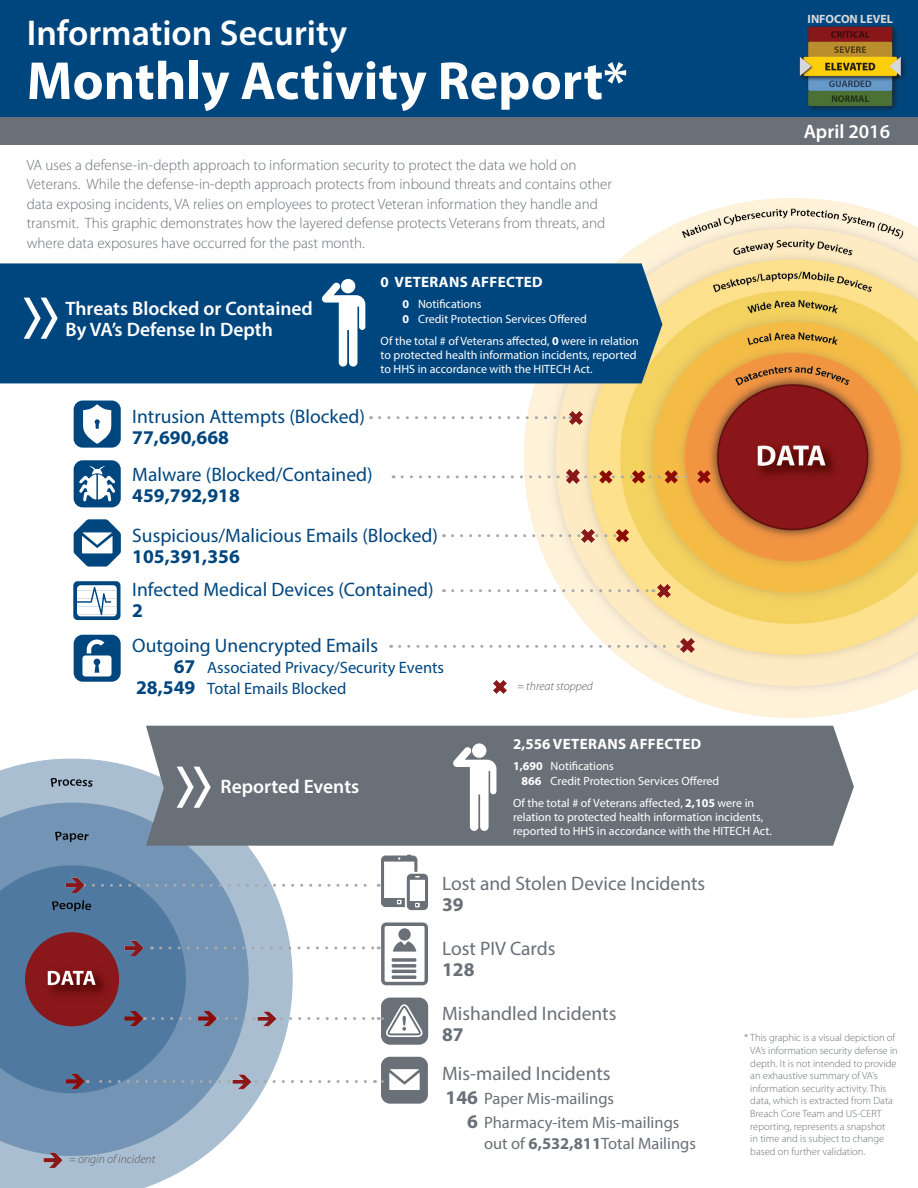
<style>
.page{position:relative;width:918px;height:1188px;background:#fff}
.page>*{position:absolute;margin:0;border:0;box-sizing:border-box;transform-origin:0 0}
.t1{font:700 54px "Myriad Pro";color:#fff}
.t2{font:600 36px "Myriad Pro";color:#fff}
.t3{font:19.5px "Myriad Pro";color:#00467e}
.t4{font:19.5px "Myriad Pro";color:#697077}
.t5{font:600 19.5px/21px "Myriad Pro";color:#fff}
.t6{font:700 19.5px "Myriad Pro";color:#00467e}
.t7{font:700 19.5px "Myriad Pro";color:#697077}
.t8{font:16.5px "Myriad Pro";color:#697077}
.t9{font:16.5px "Myriad Pro";color:#00467e}
.t10{font:300 15px/19.5px "Myriad Pro";color:#697077}
.t11{font:700 15px "Myriad Pro";letter-spacing:.02em;color:#fff}
.t12{font:12px/14.4px "Myriad Pro";color:#fff}
.t13{font:italic 300 12px "Myriad Pro";color:#57585a}
.t14{font:700 12px "Myriad Pro";color:#d8d9db}
.t15{font:300 10.5px/12.6px "Myriad Pro";color:#697077}
.s1{font-weight:700}
.s2{font-weight:700;font-size:19.5px}
</style>
<div class="page">
<div style="left:0;top:0;width:918px;height:121px;background:#00467e"></div>
<div style="left:0;top:118px;width:918px;height:27px;background:#697077"></div>
<div style="left:74px;top:460px;width:47px;height:47px;background:#00467e;border-radius:9px"></div>
<svg style="left:79px;top:466px;width:36px;height:36px"></svg>
<svg style="left:74px;top:519px;width:47px;height:48px"></svg>
<div style="left:74px;top:401px;width:47px;height:47px;background:#00467e;border-radius:9px"></div>
<svg style="left:83px;top:404px;width:28px;height:40px"></svg>
<svg style="left:74px;top:635px;width:47px;height:47px"></svg>
<div style="left:381px;top:998px;width:47px;height:47px;background:#697077;border-radius:9px"></div>
<div style="left:381px;top:1057px;width:47px;height:47px;background:#697077;border-radius:9px"></div>
<svg style="left:389px;top:1069px;width:31px;height:21px"></svg>
<svg style="left:73px;top:581px;width:48px;height:39px"></svg>
<img style="left:799px;top:26px;width:106px;height:85px">
<img style="left:511px;top:198px;width:407px;height:528px">
<div style="left:0;top:263px;width:662px;height:120px;background:#00467e"></div>
<svg style="left:24px;top:298px;width:34px;height:41px"></svg>
<div style="left:341px;top:279px;width:14px;height:14px;background:#fff;border-radius:50%"></div>
<svg style="left:322px;top:282px;width:43px;height:85px"></svg>
<svg style="left:380px;top:416px;width:189px;height:3px"></svg>
<svg style="left:453px;top:589px;width:201px;height:3px"></svg>
<svg style="left:452px;top:529px;width:177px;height:13px"></svg>
<svg style="left:402px;top:470px;width:309px;height:13px"></svg>
<img style="left:569px;top:411px;width:14px;height:13px">
<img style="left:566px;top:470px;width:14px;height:13px">
<img style="left:581px;top:529px;width:14px;height:13px">
<img style="left:657px;top:584px;width:14px;height:13px">
<svg style="left:400px;top:639px;width:294px;height:13px"></svg>
<svg style="left:493px;top:680px;width:13px;height:13px"></svg>
<img style="left:0;top:758px;width:285px;height:430px">
<div style="left:146px;top:726px;width:708px;height:120px;background:#697077"></div>
<svg style="left:177px;top:767px;width:34px;height:41px"></svg>
<svg style="left:472px;top:743px;width:14px;height:15px"></svg>
<svg style="left:453px;top:747px;width:43px;height:84px"></svg>
<svg style="left:66px;top:1074px;width:300px;height:15px"></svg>
<svg style="left:84px;top:855px;width:344px;height:182px"></svg>
<img style="left:66px;top:878px;width:19px;height:15px">
<img style="left:125px;top:940px;width:19px;height:15px">
<img style="left:257px;top:1011px;width:19px;height:15px">
<img style="left:232px;top:1074px;width:19px;height:15px">
<img style="left:43px;top:1152px;width:19px;height:15px">
<h1 class="t2" style="left:27px;top:10px;width:322px">Information Security</h1>
<h1 class="t1" style="left:27px;top:46px;width:603px">Monthly Activity Report*</h1>
<p class="t10" style="left:27px;top:155px;width:587px">VA uses a defense-in-depth approach to information security to protect the data we hold on Veterans. While the defense-in-depth approach protects from inbound threats and contains other data exposing incidents, VA relies on employees to protect Veteran information they handle and transmit. This graphic demonstrates how the layered defense protects Veterans from threats, and where data exposures have occurred for the past month.</p>
<h2 class="t5" style="left:65px;top:297px;width:249px">Threats Blocked or Contained<br>By VA’s Defense In Depth</h2>
<h3 class="t11" style="left:381px;top:272px;width:164px">0 VETERANS AFFECTED</h3>
<p class="t12" style="left:402px;top:297px;width:81px"><span class="s1">0</span> Notifications</p>
<p class="t12" style="left:402px;top:311px;width:186px"><span class="s1">0</span> Credit Protection Services Offered</p>
<p class="t12" style="left:381px;top:333px;width:260px">Of the total # of Veterans affected, <span class="s1">0</span> were in relation to protected health information incidents, reported to HHS in accordance with the HITECH Act.</p>
<h4 class="t3" style="left:132px;top:404px;width:234px">Intrusion Attempts (Blocked)</h4>
<p class="t6" style="left:132px;top:424px;width:98px">77,690,668</p>
<h4 class="t3" style="left:132px;top:462px;width:242px">Malware (Blocked/Contained)</h4>
<p class="t6" style="left:132px;top:483px;width:109px">459,792,918</p>
<p class="t3" style="left:132px;top:524px;width:307px">Suspicious/Malicious Emails (Blocked)</p>
<p class="t6" style="left:132px;top:544px;width:109px">105,391,356</p>
<h4 class="t3" style="left:132px;top:577px;width:303px">Infected Medical Devices (Contained)</h4>
<p class="t6" style="left:132px;top:597px;width:12px">2</p>
<h4 class="t3" style="left:132px;top:633px;width:247px">Outgoing Unencrypted Emails</h4>
<p class="t9" style="left:174px;top:657px;width:272px"><span class="s2">67</span> Associated Privacy/Security Events</p>
<p class="t9" style="left:136px;top:678px;width:212px"><span class="s2">28,549</span> Total Emails Blocked</p>
<p class="t13" style="left:517px;top:679px;width:77px">= threat stopped</p>
<p class="t14" style="left:808px;top:11px;width:87px">INFOCON LEVEL</p>
<p class="t5" style="left:804px;top:121px;width:88px">April 2016</p>
<h2 class="t5" style="left:221px;top:776px;width:140px">Reported Events</h2>
<p class="t13" style="left:69px;top:1152px;width:88px">= origin of incident</p>
<h3 class="t11" style="left:513px;top:734px;width:189px">2,556 VETERANS AFFECTED</h3>
<p class="t12" style="left:513px;top:759px;width:102px"><span class="s1">1,690</span> Notifications</p>
<p class="t12" style="left:522px;top:773px;width:199px"><span class="s1">866</span> Credit Protection Services Offered</p>
<p class="t12" style="left:513px;top:795px;width:260px">Of the total # of Veterans affected, <span class="s1">2,105</span> were in relation to protected health information incidents, reported to HHS in accordance with the HITECH Act.</p>
<h4 class="t4" style="left:442px;top:871px;width:265px">Lost and Stolen Device Incidents</h4>
<p class="t7" style="left:442px;top:891px;width:23px">39</p>
<h4 class="t4" style="left:442px;top:936px;width:115px">Lost PIV Cards</h4>
<p class="t7" style="left:442px;top:957px;width:34px">128</p>
<h4 class="t4" style="left:442px;top:1001px;width:176px">Mishandled Incidents</h4>
<p class="t7" style="left:442px;top:1021px;width:23px">87</p>
<h4 class="t4" style="left:442px;top:1061px;width:170px">Mis-mailed Incidents</h4>
<p class="t8" style="left:446px;top:1088px;width:170px"><span class="s2">146</span> Paper Mis-mailings</p>
<p class="t8" style="left:467px;top:1112px;width:214px"><span class="s2">6</span> Pharmacy-item Mis-mailings</p>
<p class="t8" style="left:484px;top:1133px;width:213px">out of <span class="s1">6,532,811</span>Total Mailings</p>
<p class="t15" style="left:750px;top:1032px;width:149px;text-indent:-6px">* This graphic is a visual depiction of VA’s information security defense in depth. It is not intended to provide an exhaustive summary of VA’s information security activity. This data, which is extracted from Data Breach Core Team and US-CERT reporting, represents a snapshot<br>in time and is subject to change based on further validation.</p>
</div>
